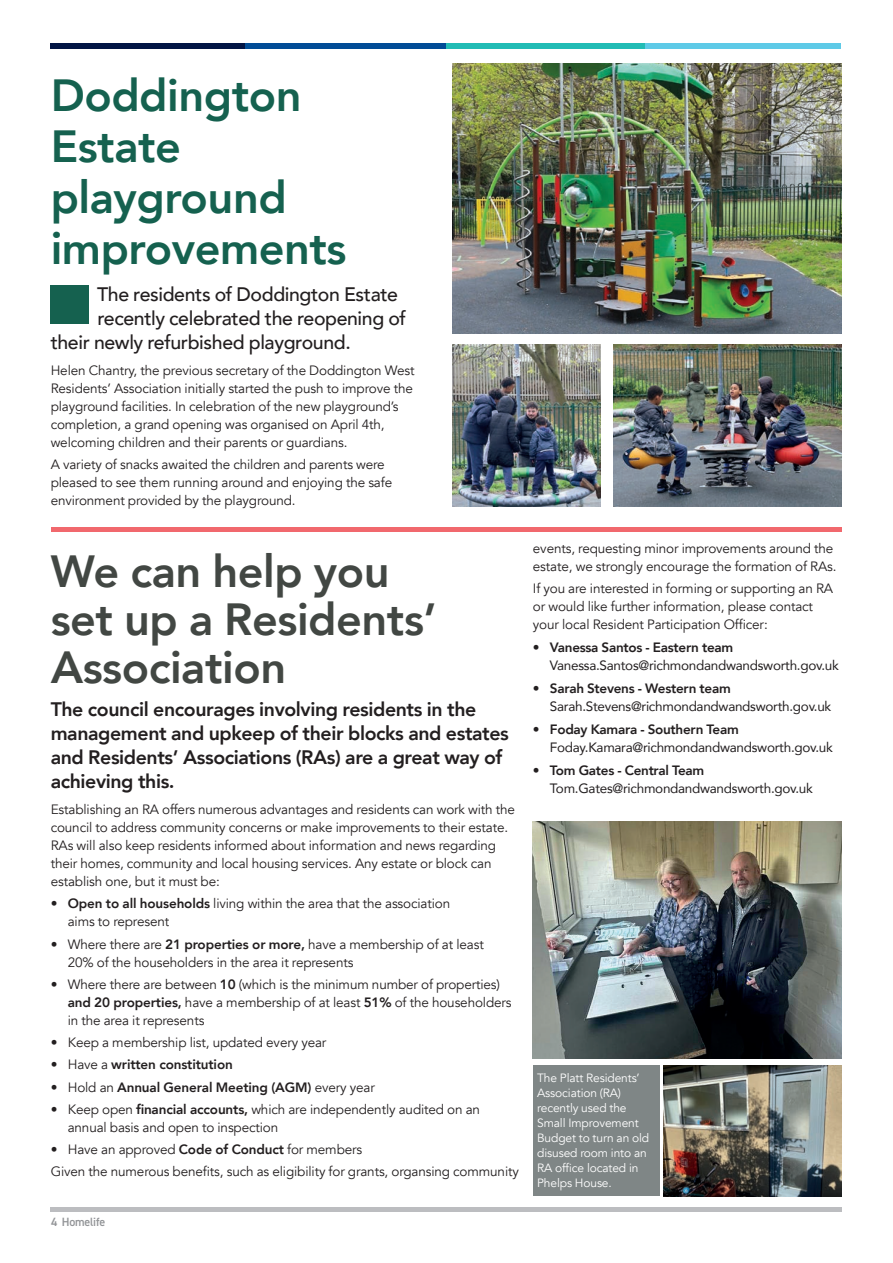
<style>
.page{position:relative;width:893px;height:1263px;background:#fff}
.page>*{position:absolute;margin:0;border:0;box-sizing:border-box;transform-origin:0 0}
.t1{font:800 45px/48px "Avenir";letter-spacing:-.01em;color:#424743}
.t2{font:800 45px/51px "Avenir";letter-spacing:-.01em;color:#15614f}
.t3{font:800 19.5px/24px "Avenir";letter-spacing:-.02em;color:#231f20}
.t4{font:500 19.5px "Avenir";letter-spacing:-.02em;color:#231f20}
.t5{font:13.5px/18px "Avenir";letter-spacing:-.01em;color:#231f20}
.t6{font:13.5px "Avenir";letter-spacing:-.02em;color:#231f20}
.t7{font:800 13.5px "Avenir";letter-spacing:-.02em;color:#231f20}
.t8{font:12px/15px "Avenir";letter-spacing:-.01em;color:#fff}
.t9{font:600 12px "DIN2014";letter-spacing:-.02em;color:#939598}
.s1{font-weight:800}
.s2{font-weight:400}
</style>
<div class="page">
<div style="left:51px;top:286px;width:38px;height:38px;background:#15614f"></div>
<img style="left:533px;top:822px;width:309px;height:237px">
<img style="left:664px;top:1065px;width:178px;height:131px">
<img style="left:453px;top:64px;width:389px;height:270px">
<hr style="left:51px;top:527px;width:791px;height:4px;background:#f1686d">
<img style="left:453px;top:344px;width:147px;height:162px">
<img style="left:613px;top:344px;width:229px;height:162px">
<div style="left:533px;top:1065px;width:127px;height:131px;background:#7f8686"></div>
<hr style="left:50px;top:1208px;width:792px;height:4px;background:#bcbdc0">
<div style="left:50px;top:43px;width:196px;height:6px;background:#021544"></div>
<div style="left:246px;top:43px;width:200px;height:6px;background:#014c96"></div>
<div style="left:446px;top:43px;width:200px;height:6px;background:#22bcb5"></div>
<div style="left:646px;top:43px;width:195px;height:6px;background:#5ecae7"></div>
<h1 class="t2" style="left:51px;top:70px;width:297px">Doddington<br>Estate playground improvements</h1>
<h2 class="t4" style="left:97px;top:277px;width:303px">The residents of Doddington Estate</h2>
<h2 class="t4" style="left:97px;top:301px;width:310px">recently celebrated the reopening of</h2>
<h2 class="t4" style="left:51px;top:325px;width:302px">their newly refurbished playground.</h2>
<p class="t5" style="left:51px;top:362px;width:365px">Helen Chantry, the previous secretary of the Doddington West Residents’ Association initially started the push to improve the playground facilities. In celebration of the new playground’s completion, a grand opening was organised on April 4th, welcoming children and their parents or guardians.</p>
<p class="t5" style="left:51px;top:456px;width:343px">A variety of snacks awaited the children and parents were pleased to see them running around and enjoying the safe environment provided by the playground.</p>
<h1 class="t1" style="left:51px;top:548px;width:388px">We can help you set up a Residents’<br>Association</h1>
<h2 class="t3" style="left:51px;top:697px;width:460px">The council encourages involving residents in the management and upkeep of their blocks and estates and Residents’ Associations (RAs) are a great way of achieving this.</h2>
<p class="t5" style="left:51px;top:801px;width:466px">Establishing an RA offers numerous advantages and residents can work with the council to address community concerns or make improvements to their estate.<br>RAs will also keep residents informed about information and news regarding their homes, community and local housing services. Any estate or block can establish one, but it must be:</p>
<p class="t5" style="left:68px;top:895px;width:384px;text-indent:-17px">• <span class="s1">Open to all households</span> living within the area that the association aims to represent</p>
<p class="t5" style="left:68px;top:935px;width:418px;text-indent:-17px">• Where there are <span class="s1">21 properties or more,</span> have a membership of at least<br>20% of the householders in the area it represents</p>
<p class="t5" style="left:68px;top:975px;width:445px;text-indent:-17px">• Where there are between <span class="s1">10</span> (which is the minimum number of properties) <span class="s1">and 20 properties,</span> have a membership of at least <span class="s1">51%</span> of the householders in the area it represents</p>
<p class="t5" style="left:51px;top:1034px;width:277px">• Keep a membership list, updated every year</p>
<p class="t7" style="left:51px;top:1054px;width:184px"><span class="s2">• Have a</span> written constitution</p>
<p class="t7" style="left:51px;top:1076px;width:326px"><span class="s2">• Hold an</span> Annual General Meeting (AGM) <span class="s2">every year</span></p>
<p class="t5" style="left:68px;top:1100px;width:414px;text-indent:-17px">• Keep open <span class="s1">financial accounts,</span> which are independently audited on an annual basis and open to inspection</p>
<p class="t5" style="left:51px;top:1139px;width:470px;line-height:22.2px">• Have an approved <span class="s1">Code of Conduct</span> for members<br>Given the numerous benefits, such as eligibility for grants, organsing community</p>
<p class="t9" style="left:51px;top:1214px;width:56px">4 Homelife</p>
<p class="t5" style="left:533px;top:539px;width:305px">events, requesting minor improvements around the estate, we strongly encourage the formation of RAs.</p>
<p class="t5" style="left:533px;top:579px;width:302px">If you are interested in forming or supporting an RA or would like further information, please contact your local Resident Participation Officer:</p>
<p class="t7" style="left:533px;top:637px;width:202px">• Vanessa Santos - Eastern team</p>
<p class="t6" style="left:550px;top:654px;width:290px">Vanessa.Santos@richmondandwandsworth.gov.uk</p>
<p class="t7" style="left:533px;top:678px;width:199px">• Sarah Stevens - Western team</p>
<p class="t6" style="left:550px;top:695px;width:283px">Sarah.Stevens@richmondandwandsworth.gov.uk</p>
<p class="t7" style="left:533px;top:719px;width:207px">• Foday Kamara - Southern Team</p>
<p class="t6" style="left:550px;top:736px;width:284px">Foday.Kamara@richmondandwandsworth.gov.uk</p>
<p class="t7" style="left:533px;top:760px;width:173px">• Tom Gates - Central Team</p>
<p class="t6" style="left:550px;top:778px;width:264px">Tom.Gates@richmondandwandsworth.gov.uk</p>
<p class="t8" style="left:537px;top:1070px;width:114px">The Platt Residents’<br>Association (RA) recently used the<br>Small Improvement<br>Budget to turn an old disused room into an<br>RA office located in<br>Phelps House.</p>
</div>
